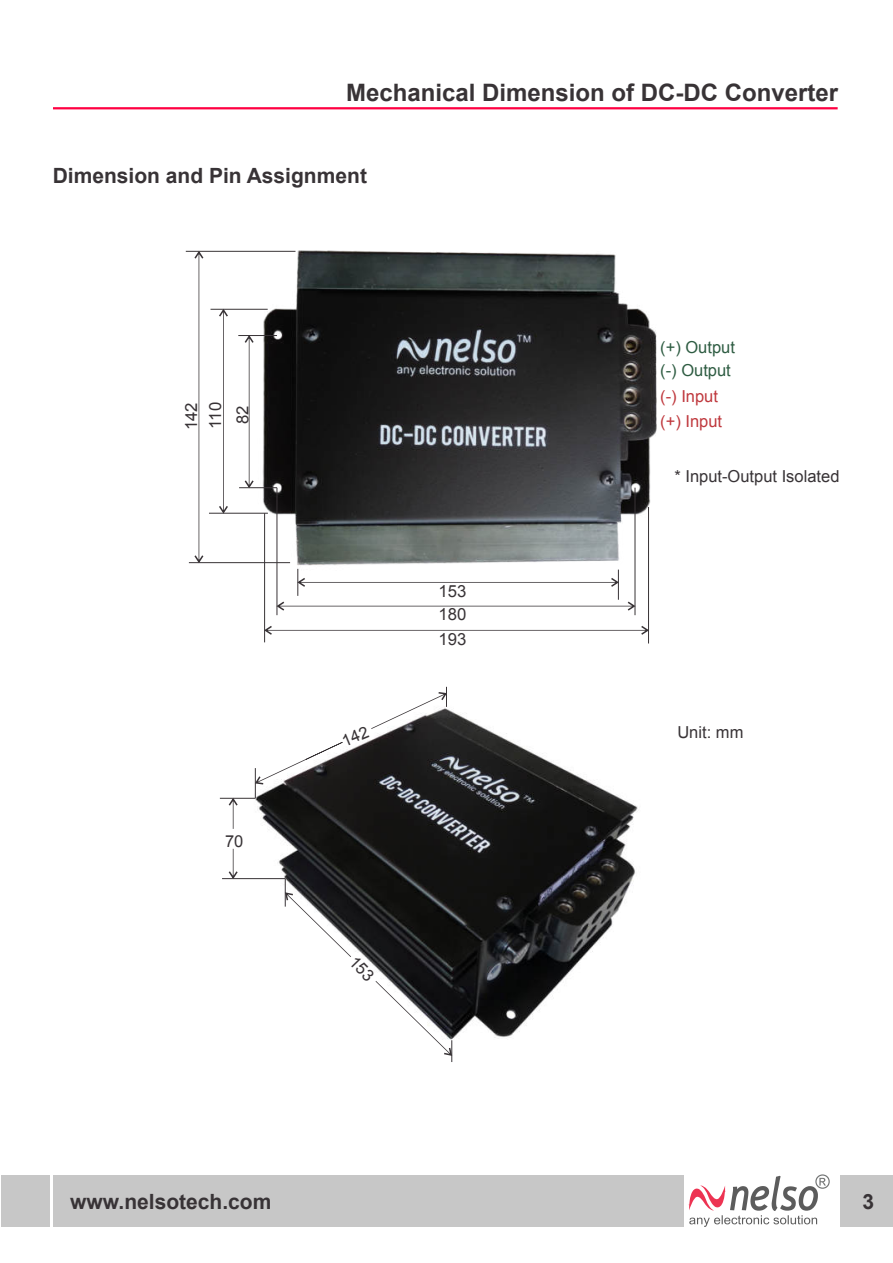
<style>
.page{position:relative;width:893px;height:1263px;background:#fff}
.page>*{position:absolute;margin:0;border:0;box-sizing:border-box;transform-origin:0 0}
.t1{font:700 24px "Arial";color:#383336}
.t2{font:700 21px "Arial";color:#383336}
.t3{font:16.8px/24.2px "Arial";color:#383336}
.t4{font:16.5px "Arial";color:#383336}
.t5{font:16.5px/23.7px "Arial";color:#2e5c42}
.t6{font:16.5px "Arial";color:#bf383d}
</style>
<div class="page">
<hr style="left:53px;top:107px;width:785px;height:2px;background:#ff0042">
<img style="left:185px;top:250px;width:472px;height:365px">
<hr style="left:618px;top:570px;width:1px;height:30px;background:#383336">
<svg style="left:297px;top:569px;width:322px;height:27px"></svg>
<svg style="left:276px;top:602px;width:359px;height:9px"></svg>
<hr style="left:186px;top:251px;width:109px;height:1px;background:#383336">
<hr style="left:189px;top:562px;width:101px;height:1px;background:#383336">
<svg style="left:194px;top:251px;width:9px;height:312px"></svg>
<hr style="left:211px;top:309px;width:57px;height:1px;background:#383336">
<hr style="left:209px;top:513px;width:59px;height:1px;background:#383336">
<hr style="left:239px;top:487px;width:38px;height:1px;background:#383336">
<hr style="left:238px;top:335px;width:39px;height:1px;background:#383336">
<svg style="left:219px;top:309px;width:9px;height:205px"></svg>
<svg style="left:245px;top:336px;width:9px;height:152px"></svg>
<hr style="left:264px;top:513px;width:1px;height:129px;background:#383336">
<hr style="left:648px;top:507px;width:1px;height:136px;background:#383336">
<svg style="left:264px;top:626px;width:384px;height:9px"></svg>
<img style="left:247px;top:709px;width:391px;height:338px">
<hr style="left:220px;top:798px;width:35px;height:1px;background:#383336">
<hr style="left:222px;top:878px;width:63px;height:1px;background:#383336">
<svg style="left:229px;top:798px;width:9px;height:31px"></svg>
<svg style="left:229px;top:849px;width:9px;height:30px"></svg>
<hr style="left:255px;top:768px;width:1px;height:30px;background:#383336">
<hr style="left:277px;top:488px;width:1px;height:127px;background:#383336">
<hr style="left:635px;top:488px;width:1px;height:127px;background:#383336">
<div style="left:53px;top:1176px;width:630px;height:51px;background:#c7c7c7"></div>
<div style="left:840px;top:1176px;width:53px;height:51px;background:#c7c7c7"></div>
<div style="left:1px;top:1176px;width:49px;height:51px;background:#c7c7c7"></div>
<svg style="left:689px;top:1174px;width:141px;height:53px"></svg>
<svg style="left:285px;top:879px;width:167px;height:183px"></svg>
<svg style="left:255px;top:687px;width:192px;height:97px"></svg>
<p class="t1" style="left:346px;top:76px;width:494px">Mechanical Dimension of DC-DC Converter</p>
<p class="t2" style="left:53px;top:162px;width:316px">Dimension and Pin Assignment</p>
<p class="t3" style="left:179px;top:430px;width:30px;rotate:-90deg">142<br>110</p>
<p class="t3" style="left:231px;top:424px;width:20px;rotate:-90deg">82</p>
<p class="t4" style="left:225px;top:830px;width:20px">70</p>
<p class="t3" style="left:438px;top:579px;width:29px;text-align:justify">153<br>180<br>193</p>
<p class="t5" style="left:660px;top:335px;width:76px">(+) Output (-) Output</p>
<p class="t6" style="left:660px;top:385px;width:59px">(-) Input</p>
<p class="t6" style="left:660px;top:410px;width:63px">(+) Input</p>
<p class="t4" style="left:674px;top:466px;width:167px">* Input-Output Isolated</p>
<p class="t4" style="left:677px;top:721px;width:67px">Unit: mm</p>
<p class="t2" style="left:70px;top:1188px;width:203px">www.nelsotech.com</p>
<p class="t2" style="left:862px;top:1187px;width:13px">3</p>
</div>
